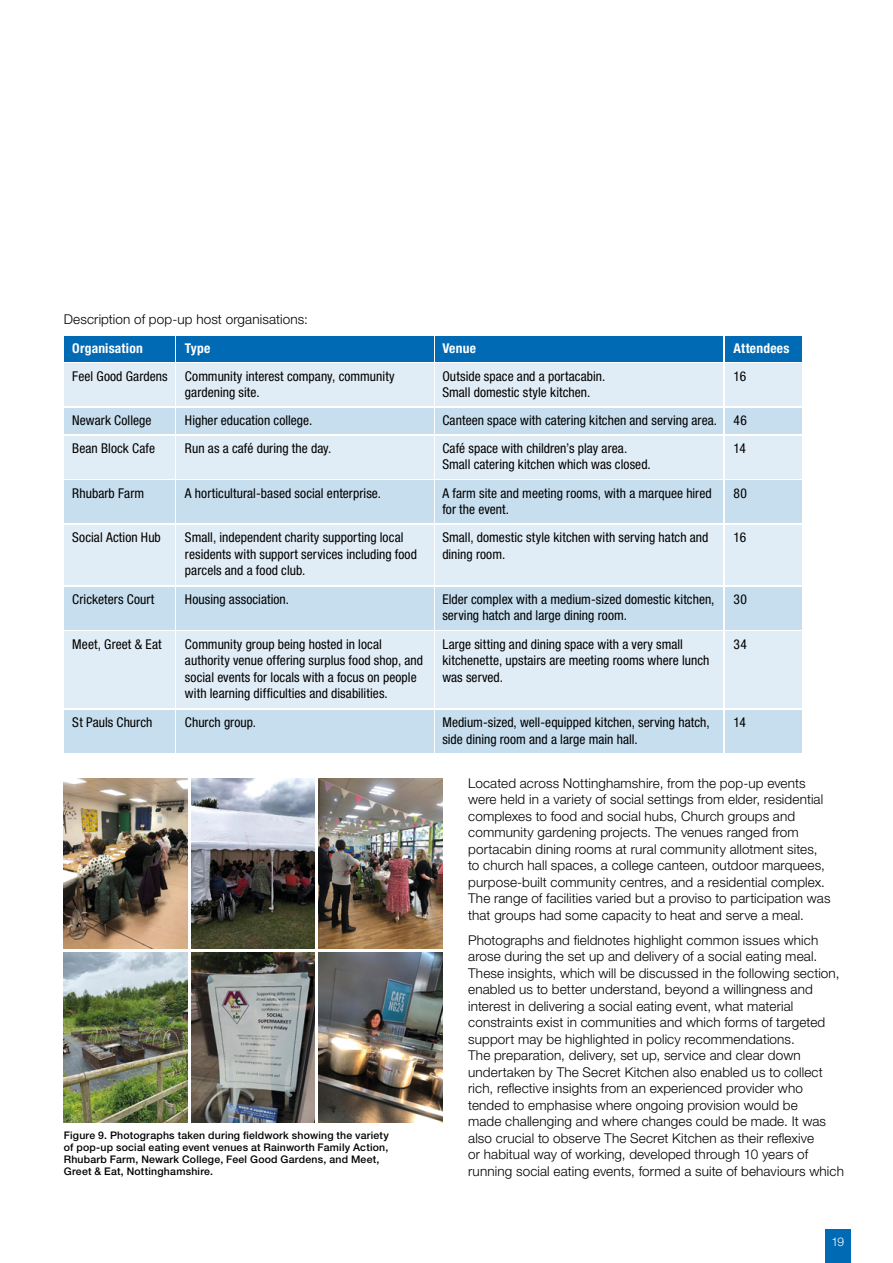
<style>
.page{position:relative;width:893px;height:1263px;background:#fff}
.page>*{position:absolute;margin:0;border:0;box-sizing:border-box;transform-origin:0 0}
.t1{font:300 13.5px/16.5px "Helvetica Neue LT Std";letter-spacing:.01em;color:#000}
.t2{font:condensed 13.5px/16.5px "Helvetica Neue LT Std";letter-spacing:.005em;color:#000}
.t3{font:700 condensed 13.5px "Helvetica Neue LT Std";letter-spacing:.015em;color:#fff}
.t4{font:300 12px "Helvetica Neue LT Std";color:#fff}
.t5{font:500 10.5px/12px "Helvetica Neue LT Std";letter-spacing:.02em;color:#000}
</style>
<div class="page">
<div style="left:176px;top:336px;width:258px;height:25px;background:#006ab5"></div>
<div style="left:436px;top:336px;width:287px;height:25px;background:#006ab5"></div>
<div style="left:64px;top:336px;width:110px;height:25px;background:#006ab5"></div>
<div style="left:176px;top:364px;width:258px;height:42px;background:#e1edf6"></div>
<div style="left:176px;top:408px;width:258px;height:26px;background:#c7deee"></div>
<div style="left:176px;top:436px;width:258px;height:42px;background:#e1edf6"></div>
<div style="left:176px;top:480px;width:258px;height:43px;background:#c7deee"></div>
<div style="left:176px;top:525px;width:258px;height:60px;background:#e1edf6"></div>
<div style="left:176px;top:587px;width:258px;height:42px;background:#c7deee"></div>
<div style="left:176px;top:631px;width:258px;height:77px;background:#e1edf6"></div>
<div style="left:176px;top:710px;width:258px;height:43px;background:#c7deee"></div>
<div style="left:436px;top:364px;width:287px;height:42px;background:#e1edf6"></div>
<div style="left:436px;top:408px;width:287px;height:26px;background:#c7deee"></div>
<div style="left:436px;top:436px;width:287px;height:42px;background:#e1edf6"></div>
<div style="left:436px;top:480px;width:287px;height:43px;background:#c7deee"></div>
<div style="left:436px;top:525px;width:287px;height:60px;background:#e1edf6"></div>
<div style="left:436px;top:587px;width:287px;height:42px;background:#c7deee"></div>
<div style="left:436px;top:631px;width:287px;height:77px;background:#e1edf6"></div>
<div style="left:436px;top:710px;width:287px;height:43px;background:#c7deee"></div>
<div style="left:64px;top:364px;width:110px;height:42px;background:#e1edf6"></div>
<div style="left:64px;top:408px;width:110px;height:26px;background:#c7deee"></div>
<div style="left:64px;top:436px;width:110px;height:42px;background:#e1edf6"></div>
<div style="left:64px;top:480px;width:110px;height:43px;background:#c7deee"></div>
<div style="left:64px;top:525px;width:110px;height:60px;background:#e1edf6"></div>
<div style="left:64px;top:587px;width:110px;height:42px;background:#c7deee"></div>
<div style="left:64px;top:631px;width:110px;height:77px;background:#e1edf6"></div>
<div style="left:64px;top:710px;width:110px;height:43px;background:#c7deee"></div>
<div style="left:725px;top:364px;width:77px;height:42px;background:#e1edf6"></div>
<div style="left:725px;top:408px;width:77px;height:26px;background:#c7deee"></div>
<div style="left:725px;top:436px;width:77px;height:42px;background:#e1edf6"></div>
<div style="left:725px;top:480px;width:77px;height:43px;background:#c7deee"></div>
<div style="left:725px;top:525px;width:77px;height:60px;background:#e1edf6"></div>
<div style="left:725px;top:587px;width:77px;height:42px;background:#c7deee"></div>
<div style="left:725px;top:631px;width:77px;height:77px;background:#e1edf6"></div>
<div style="left:725px;top:710px;width:77px;height:43px;background:#c7deee"></div>
<div style="left:725px;top:336px;width:77px;height:25px;background:#006ab5"></div>
<div style="left:825px;top:1229px;width:25px;height:34px;background:#006ab5"></div>
<img style="left:64px;top:778px;width:123px;height:170px">
<img style="left:64px;top:952px;width:123px;height:171px">
<img style="left:191px;top:778px;width:124px;height:170px">
<img style="left:191px;top:952px;width:124px;height:170px">
<img style="left:319px;top:778px;width:123px;height:170px">
<img style="left:319px;top:952px;width:123px;height:171px">
<p class="t1" style="left:64px;top:311px;width:246px">Description of pop-up host organisations:</p>
<p class="t3" style="left:72px;top:340px;width:72px">Organisation</p>
<p class="t3" style="left:185px;top:340px;width:27px">Type</p>
<p class="t3" style="left:442px;top:340px;width:35px">Venue</p>
<p class="t3" style="left:734px;top:340px;width:57px">Attendees</p>
<p class="t2" style="left:185px;top:368px;width:211px">Community interest company, community gardening site.</p>
<p class="t2" style="left:185px;top:412px;width:129px">Higher education college.</p>
<p class="t2" style="left:185px;top:440px;width:148px">Run as a café during the day.</p>
<p class="t2" style="left:185px;top:484px;width:198px">A horticultural-based social enterprise.</p>
<p class="t2" style="left:185px;top:529px;width:233px">Small, independent charity supporting local residents with support services including food parcels and a food club.</p>
<p class="t2" style="left:185px;top:591px;width:106px">Housing association.</p>
<p class="t2" style="left:185px;top:635px;width:240px">Community group being hosted in local authority venue offering surplus food shop, and social events for locals with a focus on people with learning difficulties and disabilities.</p>
<p class="t2" style="left:185px;top:714px;width:73px">Church group.</p>
<p class="t2" style="left:72px;top:368px;width:97px">Feel Good Gardens</p>
<p class="t2" style="left:72px;top:412px;width:81px">Newark College</p>
<p class="t2" style="left:72px;top:440px;width:84px">Bean Block Cafe</p>
<p class="t2" style="left:72px;top:484px;width:73px">Rhubarb Farm</p>
<p class="t2" style="left:72px;top:529px;width:90px">Social Action Hub</p>
<p class="t2" style="left:442px;top:368px;width:164px">Outside space and a portacabin.<br>Small domestic style kitchen.</p>
<p class="t2" style="left:442px;top:412px;width:276px">Canteen space with catering kitchen and serving area.</p>
<p class="t2" style="left:442px;top:440px;width:210px">Café space with children’s play area.<br>Small catering kitchen which was closed.</p>
<p class="t2" style="left:442px;top:484px;width:271px">A farm site and meeting rooms, with a marquee hired for the event.</p>
<p class="t2" style="left:442px;top:529px;width:268px">Small, domestic style kitchen with serving hatch and dining room.</p>
<p class="t2" style="left:442px;top:591px;width:274px">Elder complex with a medium-sized domestic kitchen, serving hatch and large dining room.</p>
<p class="t2" style="left:442px;top:635px;width:269px">Large sitting and dining space with a very small kitchenette, upstairs are meeting rooms where lunch was served.</p>
<p class="t2" style="left:442px;top:714px;width:269px">Medium-sized, well-equipped kitchen, serving hatch, side dining room and a large main hall.</p>
<p class="t2" style="left:734px;top:368px;width:14px">16</p>
<p class="t2" style="left:734px;top:412px;width:15px">46</p>
<p class="t2" style="left:734px;top:440px;width:14px">14</p>
<p class="t2" style="left:734px;top:484px;width:15px">80</p>
<p class="t2" style="left:734px;top:529px;width:14px">16</p>
<p class="t2" style="left:72px;top:591px;width:84px">Cricketers Court</p>
<p class="t2" style="left:72px;top:635px;width:91px">Meet, Greet &amp; Eat</p>
<p class="t2" style="left:734px;top:591px;width:15px">30</p>
<p class="t2" style="left:734px;top:635px;width:15px">34</p>
<p class="t2" style="left:72px;top:714px;width:82px">St Pauls Church</p>
<p class="t2" style="left:734px;top:714px;width:14px">14</p>
<p class="t5" style="left:64px;top:1129px;width:327px">Figure 9. Photographs taken during fieldwork showing the variety of pop-up social eating event venues at Rainworth Family Action, Rhubarb Farm, Newark College, Feel Good Gardens, and Meet, Greet &amp; Eat, Nottinghamshire.</p>
<p class="t1" style="left:468px;top:774px;width:364px">Located across Nottinghamshire, from the pop-up events were held in a variety of social settings from elder, residential complexes to food and social hubs, Church groups and community gardening projects. The venues ranged from portacabin dining rooms at rural community allotment sites, to church hall spaces, a college canteen, outdoor marquees, purpose-built community centres, and a residential complex.<br>The range of facilities varied but a proviso to participation was that groups had some capacity to heat and serve a meal.</p>
<p class="t1" style="left:468px;top:931px;width:377px">Photographs and fieldnotes highlight common issues which arose during the set up and delivery of a social eating meal.<br>These insights, which will be discussed in the following section, enabled us to better understand, beyond a willingness and interest in delivering a social eating event, what material constraints exist in communities and which forms of targeted support may be highlighted in policy recommendations.<br>The preparation, delivery, set up, service and clear down undertaken by The Secret Kitchen also enabled us to collect rich, reflective insights from an experienced provider who tended to emphasise where ongoing provision would be<br>made challenging and where changes could be made. It was also crucial to observe The Secret Kitchen as their reflexive<br>or habitual way of working, developed through 10 years of running social eating events, formed a suite of behaviours which</p>
<p class="t4" style="left:831px;top:1234px;width:14px">19</p>
</div>
